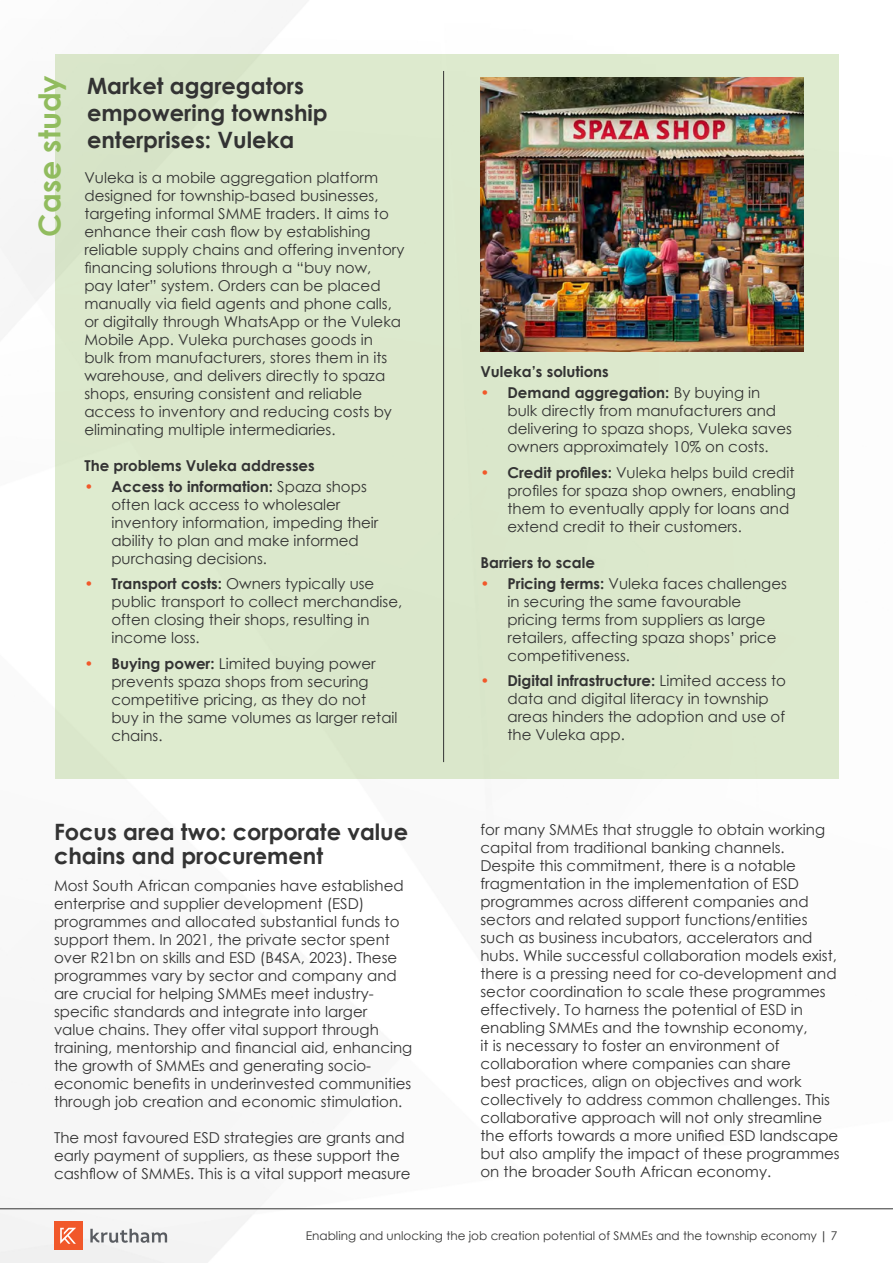
<style>
.page{position:relative;width:893px;height:1263px;background:#fff}
.page>*{position:absolute;margin:0;border:0;box-sizing:border-box;transform-origin:0 0}
.t1{font:700 30px "Century Gothic";color:#91bc5e}
.t2{font:700 22.5px/27px "Century Gothic";color:#333}
.t3{font:15px/18px "Century Gothic";color:#333}
.t4{font:700 15px "Century Gothic";color:#333}
.t5{font:12px "Century Gothic";color:#343433}
.s1{font-weight:700;color:#f1582a}
.s2{font-weight:700}
</style>
<div class="page">
<img style="left:0;top:3px;width:893px;height:1260px">
<div style="left:54px;top:1221px;width:28px;height:29px;background:#f1582a"></div>
<svg style="left:60px;top:1228px;width:16px;height:16px"></svg>
<svg style="left:90px;top:1229px;width:77px;height:14px"></svg>
<hr style="left:0;top:1208px;width:893px;height:1px;background:#333">
<div style="left:56px;top:54px;width:783px;height:724px;background:#dce8cc"></div>
<img style="left:480px;top:77px;width:324px;height:274px">
<hr style="left:443px;top:71px;width:1px;height:691px;background:#333">
<h1 class="t1" style="left:27px;top:237px;width:163px;rotate:-90deg">Case study</h1>
<h2 class="t2" style="left:87px;top:71px;width:242px">Market aggregators empowering township enterprises: Vuleka</h2>
<p class="t3" style="left:84px;top:168px;width:322px">Vuleka is a mobile aggregation platform designed for township-based businesses, targeting informal SMME traders. It aims to enhance their cash flow by establishing reliable supply chains and offering inventory financing solutions through a “buy now,<br>pay later” system. Orders can be placed manually via field agents and phone calls, or digitally through WhatsApp or the Vuleka Mobile App. Vuleka purchases goods in bulk from manufacturers, stores them in its warehouse, and delivers directly to spaza shops, ensuring consistent and reliable access to inventory and reducing costs by eliminating multiple intermediaries.</p>
<p class="t4" style="left:84px;top:454px;width:232px">The problems Vuleka addresses</p>
<p class="t3" style="left:111px;top:477px;width:269px;text-indent:-27px"><span class="s1">•</span> <span class="s2">Access to information:</span> Spaza shops often lack access to wholesaler inventory information, impeding their ability to plan and make informed purchasing decisions.</p>
<p class="t3" style="left:111px;top:574px;width:292px;text-indent:-27px"><span class="s1">•</span> <span class="s2">Transport costs:</span> Owners typically use public transport to collect merchandise, often closing their shops, resulting in income loss.</p>
<p class="t3" style="left:111px;top:654px;width:288px;text-indent:-27px"><span class="s1">•</span> <span class="s2">Buying power:</span> Limited buying power prevents spaza shops from securing competitive pricing, as they do not<br>buy in the same volumes as larger retail chains.</p>
<h2 class="t2" style="left:54px;top:819px;width:356px;line-height:24px">Focus area two: corporate value chains and procurement</h2>
<p class="t3" style="left:54px;top:876px;width:360px">Most South African companies have established enterprise and supplier development (ESD) programmes and allocated substantial funds to support them. In 2021, the private sector spent over R21bn on skills and ESD (B4SA, 2023). These programmes vary by sector and company and are crucial for helping SMMEs meet industry&shy;specific standards and integrate into larger<br>value chains. They offer vital support through training, mentorship and financial aid, enhancing the growth of SMMEs and generating socio&shy;economic benefits in underinvested communities through job creation and economic stimulation.</p>
<p class="t3" style="left:54px;top:1128px;width:358px">The most favoured ESD strategies are grants and early payment of suppliers, as these support the cashflow of SMMEs. This is a vital support measure</p>
<p class="t4" style="left:480px;top:360px;width:130px">Vuleka’s solutions</p>
<p class="t3" style="left:507px;top:384px;width:286px;text-indent:-27px"><span class="s1">•</span> <span class="s2">Demand aggregation:</span> By buying in bulk directly from manufacturers and delivering to spaza shops, Vuleka saves owners approximately 10% on costs.</p>
<p class="t3" style="left:507px;top:463px;width:290px;text-indent:-27px"><span class="s1">•</span> <span class="s2">Credit profiles:</span> Vuleka helps build credit profiles for spaza shop owners, enabling them to eventually apply for loans and extend credit to their customers.</p>
<p class="t4" style="left:480px;top:551px;width:116px">Barriers to scale</p>
<p class="t3" style="left:507px;top:574px;width:281px;text-indent:-27px"><span class="s1">•</span> <span class="s2">Pricing terms:</span> Vuleka faces challenges in securing the same favourable pricing terms from suppliers as large retailers, affecting spaza shops’ price competitiveness.</p>
<p class="t3" style="left:507px;top:672px;width:280px;text-indent:-27px"><span class="s1">•</span> <span class="s2">Digital infrastructure:</span> Limited access to data and digital literacy in township areas hinders the adoption and use of the Vuleka app.</p>
<p class="t3" style="left:480px;top:820px;width:361px">for many SMMEs that struggle to obtain working capital from traditional banking channels.<br>Despite this commitment, there is a notable fragmentation in the implementation of ESD programmes across different companies and sectors and related support functions/entities such as business incubators, accelerators and hubs. While successful collaboration models exist, there is a pressing need for co-development and sector coordination to scale these programmes effectively. To harness the potential of ESD in enabling SMMEs and the township economy,<br>it is necessary to foster an environment of collaboration where companies can share<br>best practices, align on objectives and work collectively to address common challenges. This collaborative approach will not only streamline the efforts towards a more unified ESD landscape but also amplify the impact of these programmes on the broader South African economy.</p>
<p class="t5" style="left:306px;top:1227px;width:533px">Enabling and unlocking the job creation potential of SMMEs and the township economy <span class="s2">|</span> 7</p>
</div>
